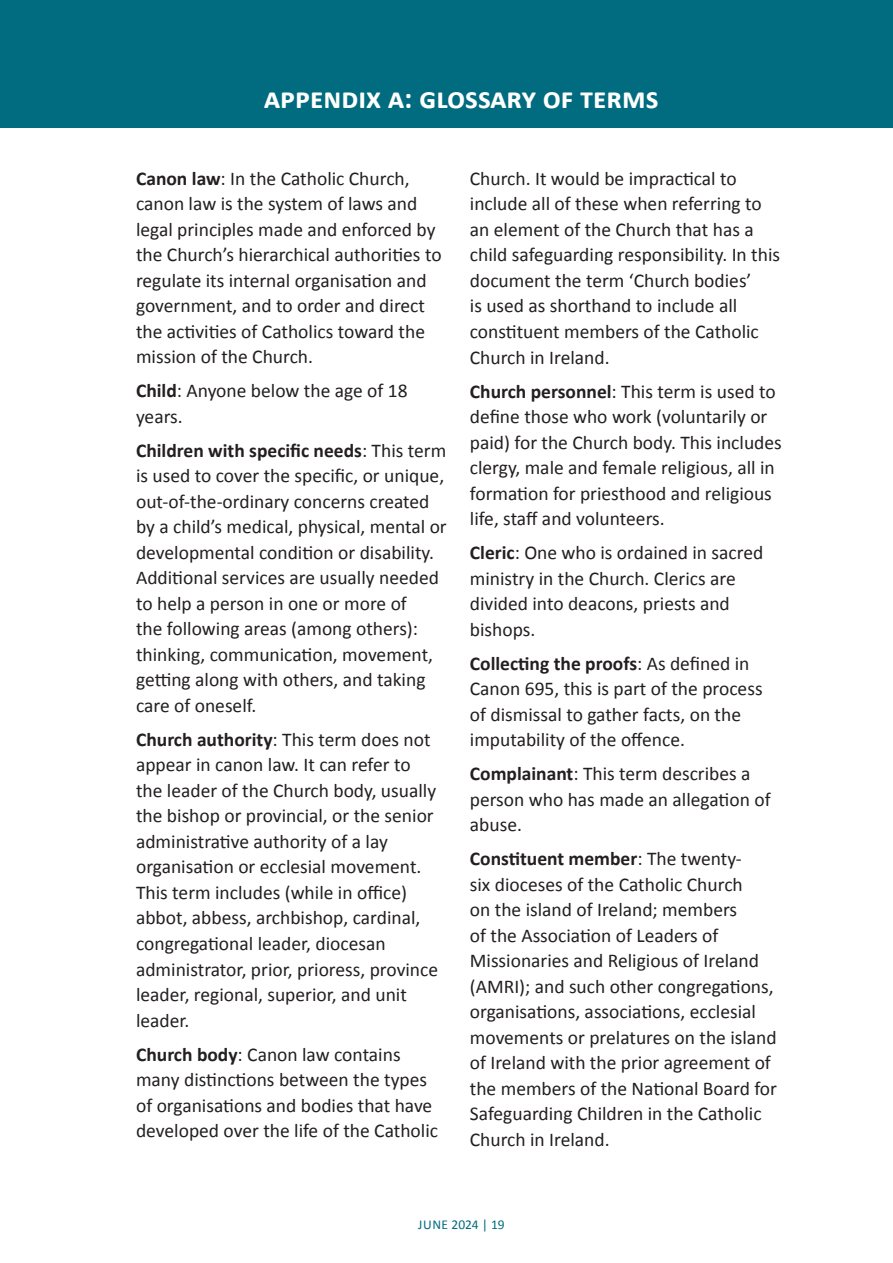
<style>
.page{position:relative;width:893px;height:1263px;background:#fff}
.page>*{position:absolute;margin:0;border:0;box-sizing:border-box;transform-origin:0 0}
.t1{font:700 30px "Calibri";color:#fff}
.t2{font:19.5px/25.5px "Calibri";color:#231f20}
.t3{font:13.5px "Calibri";letter-spacing:.005em;color:#016c7f}
.s1{font-weight:700}
</style>
<div class="page">
<div style="left:0;top:0;width:893px;height:128px;background:#016c7f"></div>
<hr style="left:0;top:0;width:1px;height:128px;background:#006951">
<h1 class="t1" style="left:264px;top:79px;width:396px">appendix a: glossary of terms</h1>
<p class="t2" style="left:136px;top:166px;width:307px"><span class="s1">Canon law</span>: In the Catholic Church, canon law is the system of laws and legal principles made and enforced by the Church’s hierarchical authorities to regulate its internal organisation and government, and to order and direct the activities of Catholics toward the mission of the Church.</p>
<p class="t2" style="left:136px;top:378px;width:273px"><span class="s1">Child</span>: Anyone below the age of 18 years.</p>
<p class="t2" style="left:136px;top:438px;width:312px"><span class="s1">Children with specific needs</span>: This term is used to cover the specific, or unique, out-of-the-ordinary concerns created by a child’s medical, physical, mental or developmental condition or disability.<br>Additional services are usually needed to help a person in one or more of<br>the following areas (among others): thinking, communication, movement, getting along with others, and taking care of oneself.</p>
<p class="t2" style="left:136px;top:727px;width:304px"><span class="s1">Church authority</span>: This term does not appear in canon law. It can refer to the leader of the Church body, usually the bishop or provincial, or the senior administrative authority of a lay organisation or ecclesial movement.<br>This term includes (while in office) abbot, abbess, archbishop, cardinal, congregational leader, diocesan administrator, prior, prioress, province leader, regional, superior, and unit leader.</p>
<p class="t2" style="left:136px;top:1041px;width:303px"><span class="s1">Church body</span>: Canon law contains many distinctions between the types of organisations and bodies that have developed over the life of the Catholic</p>
<p class="t2" style="left:470px;top:166px;width:312px">Church. It would be impractical to include all of these when referring to an element of the Church that has a child safeguarding responsibility. In this document the term ‘Church bodies’<br>is used as shorthand to include all constituent members of the Catholic Church in Ireland.</p>
<p class="t2" style="left:470px;top:378px;width:313px"><span class="s1">Church personnel</span>: This term is used to define those who work (voluntarily or paid) for the Church body. This includes clergy, male and female religious, all in formation for priesthood and religious life, staff and volunteers.</p>
<p class="t2" style="left:470px;top:540px;width:295px"><span class="s1">Cleric</span>: One who is ordained in sacred ministry in the Church. Clerics are divided into deacons, priests and bishops.</p>
<p class="t2" style="left:470px;top:650px;width:294px"><span class="s1">Collecting the proofs</span>: As defined in Canon 695, this is part of the process of dismissal to gather facts, on the imputability of the offence.</p>
<p class="t2" style="left:470px;top:761px;width:302px"><span class="s1">Complainant</span>: This term describes a person who has made an allegation of abuse.</p>
<p class="t2" style="left:470px;top:846px;width:309px"><span class="s1">Constituent member</span>: The twenty-<br>six dioceses of the Catholic Church<br>on the island of Ireland; members<br>of the Association of Leaders of Missionaries and Religious of Ireland (AMRI); and such other congregations, organisations, associations, ecclesial movements or prelatures on the island of Ireland with the prior agreement of the members of the National Board for Safeguarding Children in the Catholic Church in Ireland.</p>
<p class="t3" style="left:418px;top:1216px;width:88px">JUNE 2024 | 19</p>
</div>
